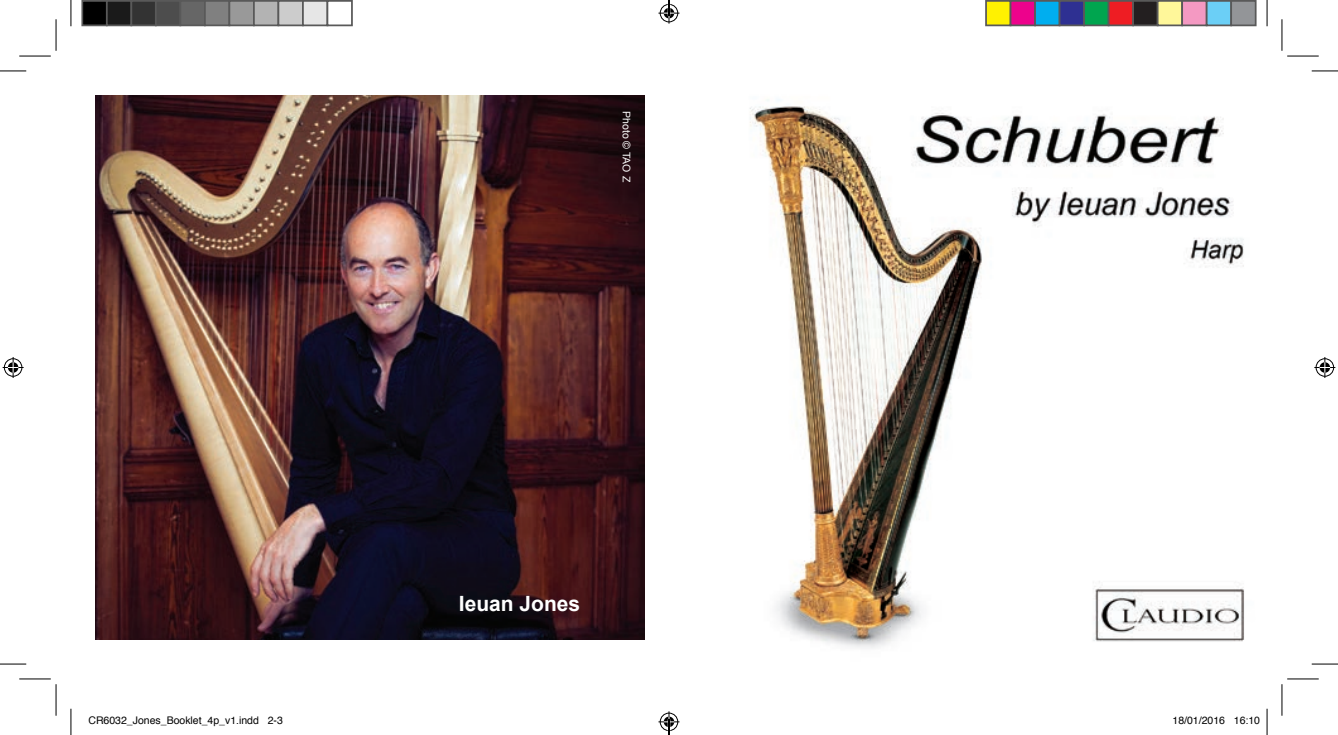
<style>
.page{position:relative;width:1338px;height:735px;background:#fff}
.page>*{position:absolute;margin:0;border:0;box-sizing:border-box;transform-origin:0 0}
.t1{font:700 21px "Arial";color:#fff}
.t2{font:10.5px "Helvetica";color:#000}
.t3{font:10.5px "Arial";color:#fff}
</style>
<div class="page">
<img style="left:750px;top:99px;width:494px;height:550px">
<img style="left:96px;top:96px;width:548px;height:543px">
<svg style="left:0;top:71px;width:26px;height:1px"></svg>
<svg style="left:1311px;top:71px;width:26px;height:1px"></svg>
<svg style="left:0;top:663px;width:26px;height:1px"></svg>
<svg style="left:1311px;top:663px;width:26px;height:1px"></svg>
<svg style="left:71px;top:0;width:1px;height:26px"></svg>
<svg style="left:71px;top:708px;width:1px;height:27px"></svg>
<svg style="left:1266px;top:0;width:1px;height:26px"></svg>
<svg style="left:1266px;top:708px;width:1px;height:27px"></svg>
<hr style="left:19px;top:56px;width:32px;height:1px;background:#000">
<hr style="left:1287px;top:56px;width:31px;height:1px;background:#000">
<hr style="left:19px;top:678px;width:32px;height:1px;background:#000">
<hr style="left:1287px;top:678px;width:31px;height:1px;background:#000">
<hr style="left:56px;top:19px;width:1px;height:32px;background:#000">
<hr style="left:56px;top:684px;width:1px;height:31px;background:#000">
<hr style="left:1281px;top:19px;width:1px;height:32px;background:#000">
<hr style="left:1281px;top:684px;width:1px;height:31px;background:#000">
<svg style="left:3px;top:357px;width:21px;height:21px"></svg>
<svg style="left:1314px;top:357px;width:21px;height:21px"></svg>
<div style="left:82px;top:1px;width:25px;height:24px;background:#000"></div>
<div style="left:81px;top:0;width:27px;height:26px;border:2px solid #595959"></div>
<div style="left:107px;top:1px;width:24px;height:24px;background:#1a1a1a"></div>
<div style="left:106px;top:0;width:26px;height:26px;border:2px solid #595959"></div>
<div style="left:131px;top:1px;width:25px;height:24px;background:#333"></div>
<div style="left:130px;top:0;width:27px;height:26px;border:2px solid #595959"></div>
<div style="left:156px;top:1px;width:24px;height:24px;background:#4d4d4d"></div>
<div style="left:155px;top:0;width:26px;height:26px;border:2px solid #595959"></div>
<div style="left:180px;top:1px;width:25px;height:24px;background:#666"></div>
<div style="left:179px;top:0;width:27px;height:26px;border:2px solid #595959"></div>
<div style="left:205px;top:1px;width:24px;height:24px;background:#808080"></div>
<div style="left:204px;top:0;width:26px;height:26px;border:2px solid #595959"></div>
<div style="left:229px;top:1px;width:25px;height:24px;background:#999"></div>
<div style="left:228px;top:0;width:27px;height:26px;border:2px solid #595959"></div>
<div style="left:254px;top:1px;width:24px;height:24px;background:#b3b3b3"></div>
<div style="left:253px;top:0;width:26px;height:26px;border:2px solid #595959"></div>
<div style="left:278px;top:1px;width:25px;height:24px;background:#ccc"></div>
<div style="left:277px;top:0;width:27px;height:26px;border:2px solid #595959"></div>
<div style="left:303px;top:1px;width:24px;height:24px;background:#e6e6e6"></div>
<div style="left:302px;top:0;width:26px;height:26px;border:2px solid #595959"></div>
<div style="left:326px;top:0;width:27px;height:26px;border:2px solid #595959"></div>
<div style="left:986px;top:1px;width:24px;height:24px;background:#fff101"></div>
<div style="left:985px;top:0;width:26px;height:26px;border:2px solid #595959"></div>
<div style="left:1010px;top:1px;width:25px;height:24px;background:#ed028c"></div>
<div style="left:1009px;top:0;width:26px;height:26px;border:2px solid #595959"></div>
<div style="left:1035px;top:1px;width:24px;height:24px;background:#00aeef"></div>
<div style="left:1034px;top:0;width:26px;height:26px;border:2px solid #595959"></div>
<div style="left:1059px;top:1px;width:25px;height:24px;background:#2e3092"></div>
<div style="left:1058px;top:0;width:26px;height:26px;border:2px solid #595959"></div>
<div style="left:1084px;top:1px;width:24px;height:24px;background:#00a54f"></div>
<div style="left:1083px;top:0;width:26px;height:26px;border:2px solid #595959"></div>
<div style="left:1108px;top:1px;width:25px;height:24px;background:#ee1d23"></div>
<div style="left:1107px;top:0;width:26px;height:26px;border:2px solid #595959"></div>
<div style="left:1133px;top:1px;width:24px;height:24px;background:#231f20"></div>
<div style="left:1132px;top:0;width:26px;height:26px;border:2px solid #595959"></div>
<div style="left:1157px;top:1px;width:25px;height:24px;background:#fff79a"></div>
<div style="left:1156px;top:0;width:26px;height:26px;border:2px solid #595959"></div>
<div style="left:1182px;top:1px;width:24px;height:24px;background:#f499c2"></div>
<div style="left:1181px;top:0;width:26px;height:26px;border:2px solid #595959"></div>
<div style="left:1206px;top:1px;width:25px;height:24px;background:#6bcff6"></div>
<div style="left:1205px;top:0;width:26px;height:26px;border:2px solid #595959"></div>
<div style="left:1231px;top:1px;width:24px;height:24px;background:#939598"></div>
<div style="left:1230px;top:0;width:26px;height:26px;border:2px solid #595959"></div>
<svg style="left:658px;top:0;width:21px;height:24px"></svg>
<svg style="left:658px;top:711px;width:21px;height:24px"></svg>
<p class="t3" style="left:633px;top:111px;width:72px;rotate:90deg">Photo © TAO Z</p>
<h1 class="t1" style="left:459px;top:589px;width:123px">Ieuan Jones</h1>
<p class="t2" style="left:88px;top:712px;width:196px">CR6032_Jones_Booklet_4p_v1.indd 2-3</p>
<p class="t2" style="left:1172px;top:712px;width:89px">18/01/2016 16:10</p>
</div>
